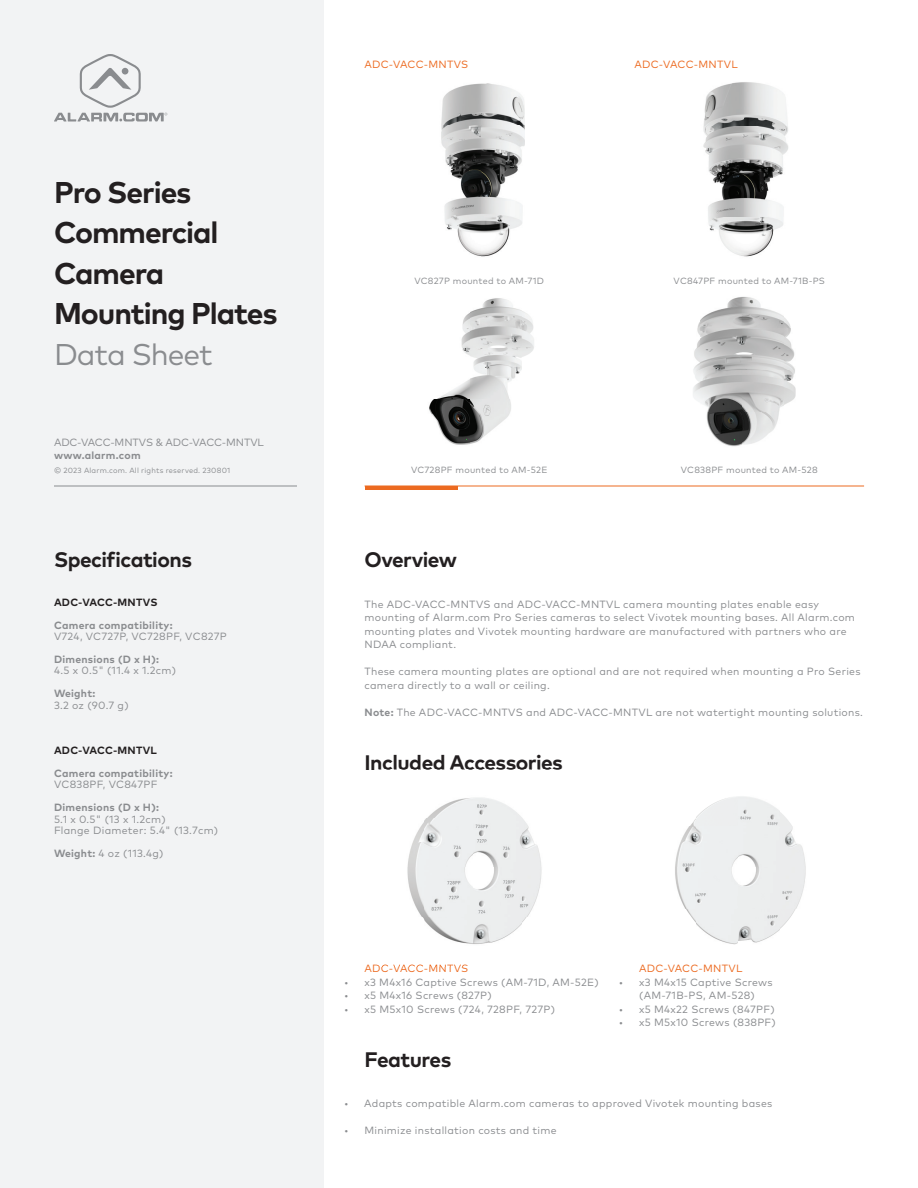
<style>
.page{position:relative;width:918px;height:1188px;background:#fff}
.page>*{position:absolute;margin:0;border:0;box-sizing:border-box;transform-origin:0 0}
.t1{font:700 30px/40.5px "Mark Pro";letter-spacing:-.035em;color:#231f20}
.t2{font:30px "Mark Pro";letter-spacing:-.035em;color:#8a8c8f}
.t3{font:700 21px "Mark Pro";letter-spacing:-.025em;color:#231f20}
.t4{font:10.5px/13.5px "Mark Pro";letter-spacing:.025em;color:#8a8c8f}
.t5{font:700 10.5px "Mark Pro";letter-spacing:.025em;color:#8a8c8f}
.t6{font:10.5px "Mark Pro";letter-spacing:.025em;color:#ec6a20}
.t7{font:10.5px "Mark Pro";letter-spacing:-.01em;color:#8a8c8f}
.t8{font:700 10.5px "Mark Pro";letter-spacing:.025em;color:#231f20}
.t9{font:9px "Mark Pro";letter-spacing:.025em;color:#8a8c8f}
.t10{font:7.5px "Mark Pro";letter-spacing:.025em;color:#8a8c8f}
.s1{font-weight:700}
</style>
<div class="page">
<div style="left:0;top:0;width:324px;height:1188px;background:#f2f3f4"></div>
<svg style="left:54px;top:54px;width:113px;height:68px"></svg>
<hr style="left:365px;top:486px;width:499px;height:1px;background:#ec6a20">
<hr style="left:54px;top:486px;width:243px;height:1px;background:#8a8c8f">
<hr style="left:365px;top:486px;width:93px;height:4px;background:#ec6a20">
<img style="left:441px;top:83px;width:84px;height:174px">
<img style="left:703px;top:82px;width:85px;height:175px">
<img style="left:429px;top:298px;width:105px;height:147px">
<img style="left:693px;top:297px;width:103px;height:150px">
<img style="left:675px;top:796px;width:131px;height:149px">
<img style="left:407px;top:797px;width:135px;height:120px">
<img style="left:375px;top:917px;width:49px;height:48px">
<img style="left:424px;top:917px;width:103px;height:48px">
<img style="left:375px;top:965px;width:93px;height:2px">
<h1 class="t1" style="left:54px;top:169px;width:225px">Pro Series<br>Commercial<br>Camera<br>Mounting Plates</h1>
<h1 class="t2" style="left:54px;top:331px;width:160px">Data Sheet</h1>
<p class="t7" style="left:54px;top:434px;width:211px">ADC-VACC-MNTVS &amp; ADC-VACC-MNTVL</p>
<p class="t5" style="left:54px;top:447px;width:88px">www.alarm.com</p>
<p class="t10" style="left:54px;top:464px;width:178px">© 2023 Alarm.com. All rights reserved. 230801</p>
<h2 class="t3" style="left:54px;top:544px;width:140px">Specifications</h2>
<p class="t8" style="left:54px;top:594px;width:105px">ADC-VACC-MNTVS</p>
<p class="t5" style="left:54px;top:617px;width:120px">Camera compatibility:</p>
<p class="t4" style="left:54px;top:629px;width:174px">V724, VC727P, VC728PF, VC827P</p>
<p class="t5" style="left:54px;top:651px;width:106px">Dimensions (D x H):</p>
<p class="t4" style="left:54px;top:663px;width:124px">4.5 x 0.5" (11.4 x 1.2cm)</p>
<p class="t5" style="left:54px;top:686px;width:43px">Weight:</p>
<p class="t4" style="left:54px;top:697px;width:76px">3.2 oz (90.7 g)</p>
<p class="t8" style="left:54px;top:743px;width:104px">ADC-VACC-MNTVL</p>
<p class="t5" style="left:54px;top:765px;width:120px">Camera compatibility:</p>
<p class="t4" style="left:54px;top:777px;width:105px">VC838PF, VC847PF</p>
<p class="t5" style="left:54px;top:800px;width:106px">Dimensions (D x H):</p>
<p class="t4" style="left:54px;top:812px;width:166px;line-height:11.4px">5.1 x 0.5" (13 x 1.2cm)<br>Flange Diameter: 5.4" (13.7cm)</p>
<p class="t4" style="left:54px;top:846px;width:111px"><span class="s1">Weight:</span> 4 oz (113.4g)</p>
<p class="t6" style="left:364px;top:56px;width:105px">ADC-VACC-MNTVS</p>
<p class="t6" style="left:634px;top:56px;width:105px">ADC-VACC-MNTVL</p>
<p class="t9" style="left:414px;top:274px;width:131px">VC827P mounted to AM-71D</p>
<p class="t9" style="left:674px;top:274px;width:153px">VC847PF mounted to AM-71B-PS</p>
<p class="t9" style="left:411px;top:463px;width:138px">VC728PF mounted to AM-52E</p>
<p class="t9" style="left:681px;top:463px;width:138px">VC838PF mounted to AM-528</p>
<h2 class="t3" style="left:364px;top:544px;width:94px">Overview</h2>
<p class="t4" style="left:365px;top:596px;width:492px">The ADC-VACC-MNTVS and ADC-VACC-MNTVL camera mounting plates enable easy mounting of Alarm.com Pro Series cameras to select Vivotek mounting bases. All Alarm.com mounting plates and Vivotek mounting hardware are manufactured with partners who are NDAA compliant.</p>
<p class="t4" style="left:365px;top:664px;width:498px">These camera mounting plates are optional and are not required when mounting a Pro Series camera directly to a wall or ceiling.</p>
<p class="t4" style="left:365px;top:704px;width:500px"><span class="s1">Note:</span> The ADC-VACC-MNTVS and ADC-VACC-MNTVL are not watertight mounting solutions.</p>
<h2 class="t3" style="left:365px;top:746px;width:200px">Included Accessories</h2>
<p class="t6" style="left:365px;top:960px;width:105px">ADC-VACC-MNTVS</p>
<p class="t4" style="left:344px;top:974px;width:256px">• x3 M4x16 Captive Screws (AM-71D, AM-52E)</p>
<p class="t4" style="left:344px;top:988px;width:149px">• x5 M4x16 Screws (827P)</p>
<p class="t4" style="left:344px;top:1001px;width:212px">• x5 M5x10 Screws (724, 728PF, 727P)</p>
<p class="t6" style="left:639px;top:960px;width:105px">ADC-VACC-MNTVL</p>
<p class="t4" style="left:619px;top:974px;width:155px;text-align:center">• x3 M4x15 Captive Screws (AM-71B-PS, AM-528)</p>
<p class="t4" style="left:619px;top:1001px;width:157px">• x5 M4x22 Screws (847PF)</p>
<p class="t4" style="left:619px;top:1015px;width:158px">• x5 M5x10 Screws (838PF)</p>
<h2 class="t3" style="left:364px;top:1043px;width:88px">Features</h2>
<p class="t4" style="left:344px;top:1096px;width:430px">• Adapts compatible Alarm.com cameras to approved Vivotek mounting bases</p>
<p class="t4" style="left:344px;top:1123px;width:214px">• Minimize installation costs and time</p>
</div>
